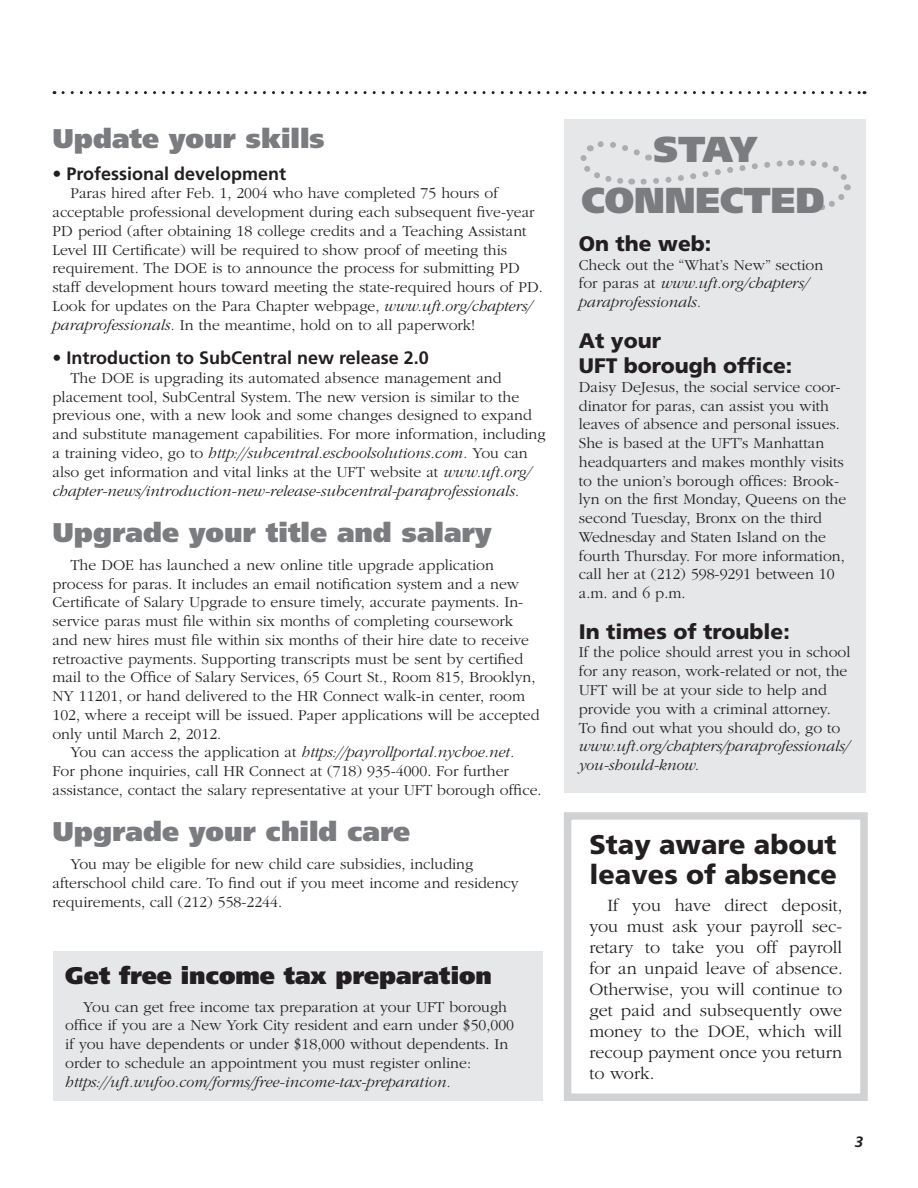
<style>
.page{position:relative;width:918px;height:1188px;background:#fff}
.page>*{position:absolute;margin:0;border:0;box-sizing:border-box;transform-origin:0 0}
.t1{font:900 36px/51px "Frutiger LT Std";color:#7a7c7f}
.t2{font:900 27px "Frutiger LT Std";color:#7a7c7f}
.t3{font:900 27px/30px "Frutiger LT Std";color:#231f20}
.t4{font:900 24px "Frutiger LT Std";color:#231f20}
.t5{font:900 21px/25.5px "Frutiger LT Std";color:#231f20}
.t6{font:300 18px/21px "ITC Garamond Std";color:#231f20;text-align:justify}
.t7{font:700 18px "Frutiger LT Std";color:#231f20}
.t8{font:300 15.75px/18.8px "ITC Garamond Std";color:#231f20}
.t9{font:italic 300 15.75px/18.8px "ITC Garamond Std";color:#231f20}
.t10{font:italic 700 15px "Frutiger LT Std";color:#231f20}
.s1{font-style:italic}
.s2{font-style:normal}
</style>
<div class="page">
<svg style="left:63px;top:91px;width:802px;height:3px"></svg>
<div style="left:564px;top:120px;width:302px;height:673px;background:#e6e7e9"></div>
<div style="left:564px;top:812px;width:304px;height:288px;border:8px solid #d1d2d4"></div>
<svg style="left:580px;top:141px;width:271px;height:69px"></svg>
<div style="left:53px;top:951px;width:490px;height:149px;background:#e6e7e9"></div>
<h2 class="t2" style="left:53px;top:122px;width:274px">Update your skills</h2>
<p class="t7" style="left:53px;top:163px;width:235px">• Professional development</p>
<p class="t8" style="left:53px;top:184px;width:492px;text-indent:18px">Paras hired after Feb. 1, 2004 who have completed 75 hours of acceptable professional development during each subsequent five-year PD period (after obtaining 18 college credits and a Teaching Assistant Level III Certificate) will be required to show proof of meeting this requirement. The DOE is to announce the process for submitting PD staff development hours toward meeting the state-required hours of PD.<br>Look for updates on the Para Chapter webpage, <span class="s1">www.uft.org/chapters/ paraprofessionals.</span> In the meantime, hold on to all paperwork!</p>
<p class="t7" style="left:53px;top:347px;width:378px">• Introduction to SubCentral new release 2.0</p>
<p class="t8" style="left:53px;top:369px;width:495px;text-indent:18px">The DOE is upgrading its automated absence management and placement tool, SubCentral System. The new version is similar to the previous one, with a new look and some changes designed to expand and substitute management capabilities. For more information, including a training video, go to <span class="s1">http://subcentral.eschoolsolutions.com.</span> You can also get information and vital links at the UFT website at <span class="s1">www.uft.org/ chapter-news/introduction-new-release-subcentral-paraprofessionals.</span></p>
<h2 class="t2" style="left:53px;top:516px;width:441px">Upgrade your title and salary</h2>
<p class="t8" style="left:71px;top:555px;width:425px">The DOE has launched a new online title upgrade application</p>
<p class="t8" style="left:53px;top:574px;width:468px">process for paras. It includes an email notification system and a new</p>
<p class="t8" style="left:53px;top:593px;width:472px">Certificate of Salary Upgrade to ensure timely, accurate payments. In-</p>
<p class="t8" style="left:53px;top:612px;width:462px">service paras must file within six months of completing coursework</p>
<p class="t8" style="left:53px;top:630px;width:478px">and new hires must file within six months of their hire date to receive</p>
<p class="t8" style="left:53px;top:649px;width:472px">retroactive payments. Supporting transcripts must be sent by certified</p>
<p class="t8" style="left:53px;top:668px;width:484px">mail to the Office of Salary Services, 65 Court St., Room 815, Brooklyn,</p>
<p class="t8" style="left:53px;top:687px;width:474px">NY 11201, or hand delivered to the HR Connect walk-in center, room</p>
<p class="t8" style="left:53px;top:705px;width:488px">102, where a receipt will be issued. Paper applications will be accepted</p>
<p class="t8" style="left:53px;top:724px;width:170px">only until March 2, 2012.</p>
<p class="t9" style="left:71px;top:743px;width:445px"><span class="s2">You can access the application at</span> https://payrollportal.nycboe.net.</p>
<p class="t8" style="left:53px;top:762px;width:458px">For phone inquiries, call HR Connect at (718) 935-4000. For further</p>
<p class="t8" style="left:53px;top:780px;width:491px">assistance, contact the salary representative at your UFT borough office.</p>
<h2 class="t2" style="left:53px;top:815px;width:359px">Upgrade your child care</h2>
<p class="t8" style="left:53px;top:855px;width:468px;text-indent:18px">You may be eligible for new child care subsidies, including afterschool child care. To find out if you meet income and residency requirements, call (212) 558-2244.</p>
<h3 class="t4" style="left:65px;top:960px;width:428px">Get free income tax preparation</h3>
<p class="t8" style="left:65px;top:997px;width:450px;text-indent:18px">You can get free income tax preparation at your UFT borough office if you are a New York City resident and earn under $50,000 if you have dependents or under $18,000 without dependents. In order to schedule an appointment you must register online:</p>
<p class="t9" style="left:65px;top:1072px;width:387px">https://uft.wufoo.com/forms/free-income-tax-preparation.</p>
<h1 class="t1" style="left:581px;top:123px;width:33px">S</h1>
<h1 class="t1" style="left:581px;top:123px;width:245px;text-indent:97px">tay connected</h1>
<h3 class="t5" style="left:579px;top:231px;width:134px">On the web:</h3>
<p class="t8" style="left:579px;top:255px;width:246px">Check out the “What’s New” section for paras at <span class="s1">www.uft.org/chapters/ paraprofessionals.</span></p>
<h3 class="t5" style="left:579px;top:327px;width:215px">At your<br>UFT borough office:</h3>
<p class="t8" style="left:579px;top:378px;width:269px">Daisy DeJesus, the social service coor&shy;dinator for paras, can assist you with leaves of absence and personal issues.<br>She is based at the UFT’s Manhattan headquarters and makes monthly visits to the union’s borough offices: Brook&shy;lyn on the first Monday, Queens on the second Tuesday, Bronx on the third Wednesday and Staten Island on the fourth Thursday. For more information, call her at (212) 598-9291 between 10 a.m. and 6 p.m.</p>
<h3 class="t5" style="left:579px;top:618px;width:212px">In times of trouble:</h3>
<p class="t8" style="left:579px;top:643px;width:273px">If the police should arrest you in school for any reason, work-related or not, the UFT will be at your side to help and provide you with a criminal attorney.<br>To find out what you should do, go to</p>
<p class="t9" style="left:579px;top:737px;width:272px">www.uft.org/chapters/paraprofessionals/ you-should-know.</p>
<h2 class="t3" style="left:589px;top:829px;width:249px">Stay aware about leaves of absence</h2>
<p class="t6" style="left:589px;top:895px;width:255px;text-indent:18px">If you have direct deposit, you must ask your payroll sec&shy;retary to take you off payroll for an unpaid leave of absence.<br>Otherwise, you will continue to get paid and subsequently owe money to the DOE, which will recoup payment once you return to work.</p>
<p class="t10" style="left:855px;top:1132px;width:10px">3</p>
</div>
